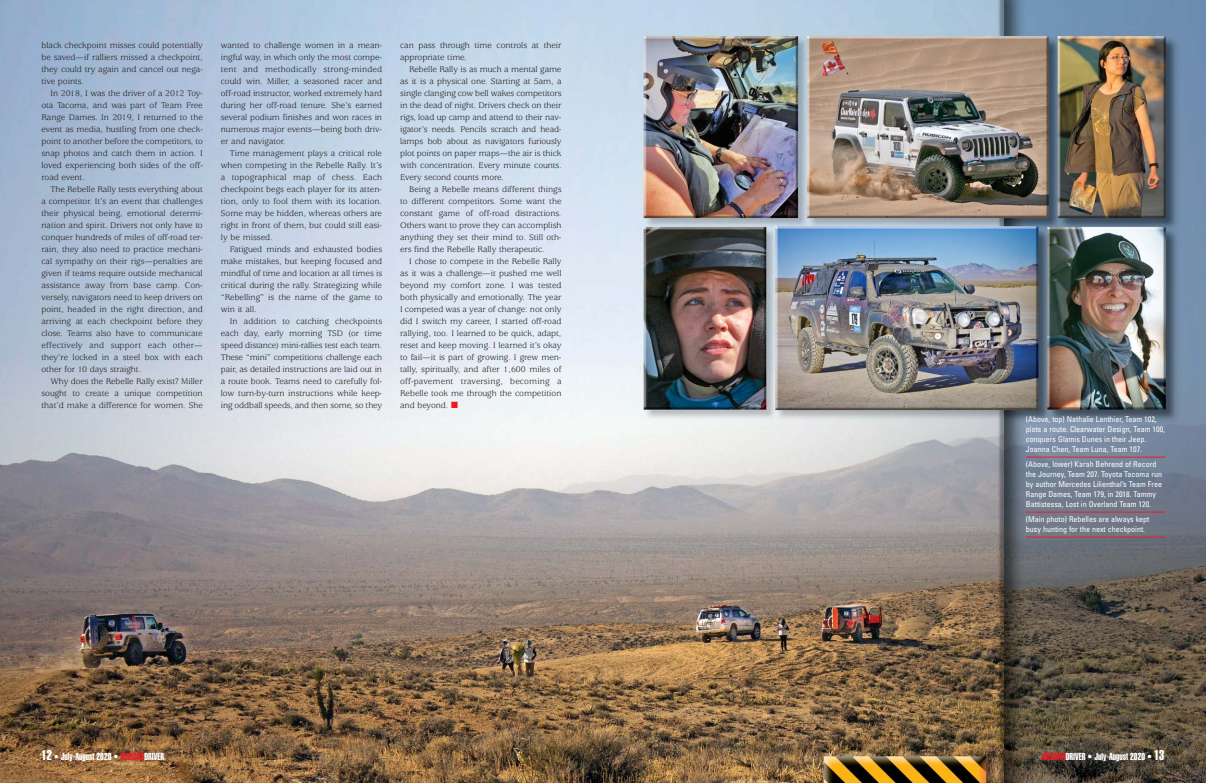
<style>
.page{position:relative;width:1206px;height:783px;background:#fff}
.page>*{position:absolute;margin:0;border:0;box-sizing:border-box;transform-origin:0 0}
.t1{font:10px "Helvetica Extra Compressed";color:#fff}
.t2{font:9px/12px "Usherwood";letter-spacing:-.005em;color:#231f20;text-align:justify}
.t3{font:condensed 8px/10px "Univers";color:#fff}
.s1{color:#ed1c24}
.s2{font-size:14px}
</style>
<div class="page">
<img style="left:603px;top:0;width:603px;height:783px">
<img style="left:0;top:0;width:603px;height:783px">
<hr style="left:1026px;top:457px;width:139px;height:1px;background:#ed1c24">
<hr style="left:1026px;top:512px;width:139px;height:1px;background:#ed1c24">
<hr style="left:1026px;top:537px;width:139px;height:1px;background:#ed1c24">
<p class="t2" style="left:42px;top:40px;width:163px">black checkpoint misses could potentially be saved—if ralliers missed a checkpoint, they could try again and cancel out nega&shy;tive points.</p>
<p class="t2" style="left:42px;top:88px;width:163px;text-indent:9px">In 2018, I was the driver of a 2012 Toy - ota Tacoma, and was part of Team Free Range Dames. In 2019, I returned to the event as media, hustling from one check&shy;point to another before the competitors, to snap photos and catch them in action. I loved experiencing both sides of the off&shy;road event.</p>
<p class="t2" style="left:42px;top:184px;width:163px;text-indent:9px">The Rebelle Rally tests everything about a competitor. It’s an event that challenges their physical being, emotional determi&shy;nation and spirit. Drivers not only have to conquer hundreds of miles of off-road ter&shy;rain, they also need to practice mechani&shy;cal sympathy on their rigs—penalties are given if teams require outside mechanical assistance away from base camp. Con - verse ly, navigators need to keep drivers on point, headed in the right direction, and arriving at each checkpoint before they close. Teams also have to communicate effectively and support each other— they’re locked in a steel box with each other for 10 days straight.</p>
<p class="t2" style="left:42px;top:376px;width:163px;text-indent:9px">Why does the Rebelle Rally exist? Miller sought to create a unique competition that’d make a difference for women. She</p>
<p class="t2" style="left:221px;top:40px;width:163px">wanted to challenge women in a mean&shy;ingful way, in which only the most compe&shy;tent and methodically strong-minded could win. Miller, a seasoned racer and off-road instructor, worked extremely hard during her off-road tenure. She’s earned several podium finishes and won races in numerous major events—being both driv&shy;er and navigator.</p>
<p class="t2" style="left:221px;top:148px;width:163px;text-indent:9px">Time management plays a critical role when competing in the Rebelle Rally. It’s a topographical map of chess. Each check point begs each player for its atten&shy;tion, only to fool them with its location.<br>Some may be hidden, whereas others are right in front of them, but could still easi&shy;ly be missed.</p>
<p class="t2" style="left:221px;top:244px;width:163px;text-indent:9px">Fatigued minds and exhausted bodies make mistakes, but keeping focused and mindful of time and location at all times is critical during the rally. Strategizing while “Rebelling” is the name of the game to win it all.</p>
<p class="t2" style="left:221px;top:316px;width:163px;text-indent:9px">In addition to catching checkpoints each day, early morning TSD (or time speed dis tance) mini-rallies test each team.<br>These “mini” competitions challenge each pair, as de tailed instructions are laid out in a route book. Teams need to carefully fol&shy;low turn-by-turn instructions while keep&shy;ing oddball speeds, and then some, so they</p>
<p class="t2" style="left:400px;top:40px;width:163px">can pass through time controls at their appropriate time.</p>
<p class="t2" style="left:400px;top:64px;width:163px;text-indent:9px">Rebelle Rally is as much a mental game as it is a physical one. Starting at 5am, a single clanging cow bell wakes competitors in the dead of night. Drivers check on their rigs, load up camp and attend to their nav&shy;igator’s needs. Pencils scratch and head&shy;lamps bob about as navigators furiously plot points on paper maps—the air is thick with concentration. Every minute counts.<br>Every second counts more.</p>
<p class="t2" style="left:400px;top:184px;width:163px;text-indent:9px">Being a Rebelle means different things to different competitors. Some want the constant game of off-road distractions.<br>Others want to prove they can accomplish anything they set their mind to. Still oth&shy;ers find the Rebelle Rally therapeutic.</p>
<p class="t2" style="left:400px;top:256px;width:163px;text-indent:9px">I chose to compete in the Rebelle Rally as it was a challenge—it pushed me well beyond my comfort zone. I was tested both physically and emotionally. The year I competed was a year of change: not only did I switch my career, I started off-road rallying, too. I learned to be quick, adapt, reset and keep moving. I learned it’s okay to fail—it is part of growing. I grew men&shy;tally, spiritually, and after 1,600 miles of off-pavement traversing, becoming a Rebelle took me through the competition and beyond. <span class="s1">■</span></p>
<p class="t3" style="left:1026px;top:415px;width:141px">(Above, top) Nathalie Lanthier, Team 102, plots a route. Clearwater Design, Team 100, conquers Glamis Dunes in their Jeep.<br>Joanna Chen, Team Luna, Team 107.</p>
<p class="t3" style="left:1026px;top:460px;width:138px">(Above, lower) Karah Behrend of Record the Journey, Team 207. Toyota Tacoma run by author Mercedes Lilienthal’s Team Free Range Dames, Team 179, in 2018. Tammy Battistessa, Lost in Overland Team 120.</p>
<p class="t3" style="left:1026px;top:515px;width:125px">(Main photo) Rebelles are always kept busy hunting for the next checkpoint.</p>
<p class="t1" style="left:42px;top:753px;width:124px"><span class="s2">12</span> • July-August 2020 • <span class="s1">ARIZONA</span>DRIVER</p>
<p class="t1" style="left:1042px;top:753px;width:124px"><span class="s1">ARIZONA</span>DRIVER • July-August 2020 • <span class="s2">13</span></p>
</div>
